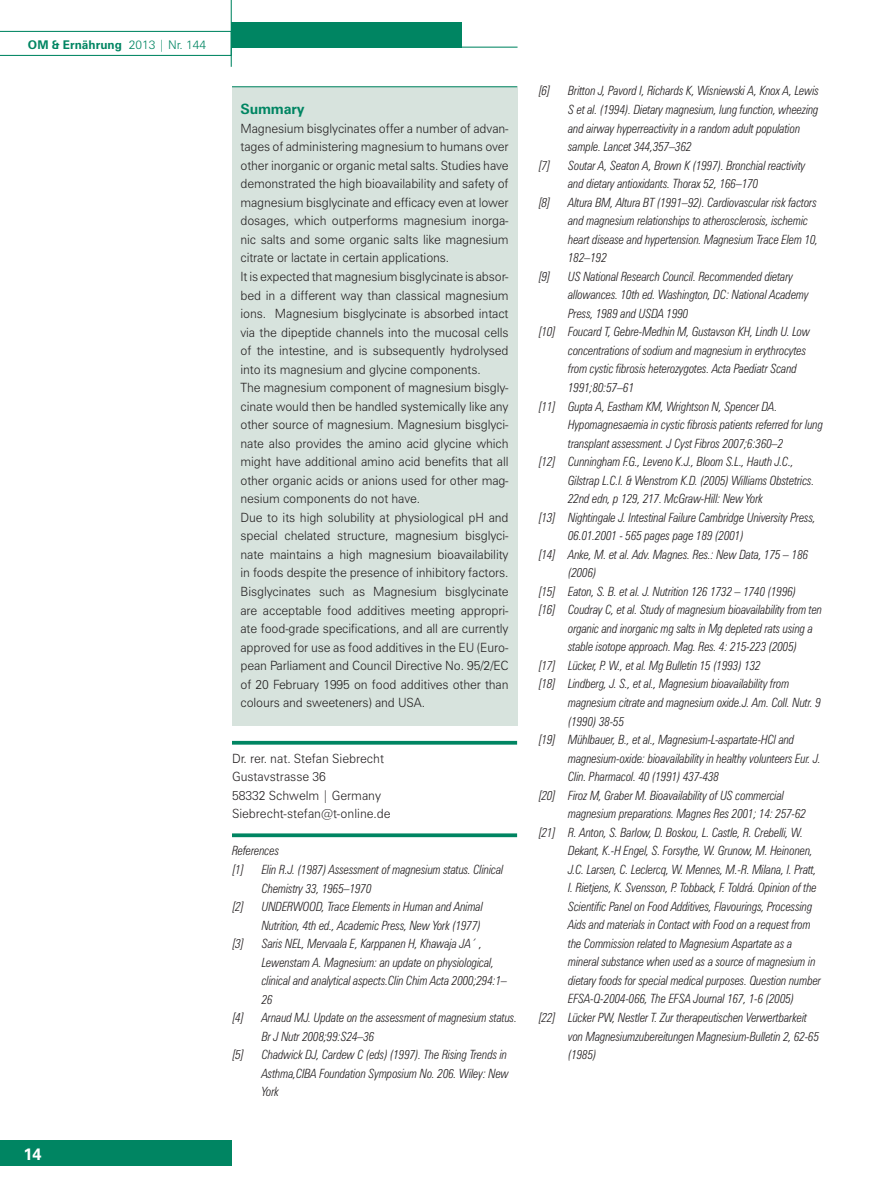
<style>
.page{position:relative;width:893px;height:1190px;background:#fff}
.page>*{position:absolute;margin:0;border:0;box-sizing:border-box;transform-origin:0 0}
.t1{font:700 16.5px "Zurich BT";color:#fff}
.t2{font:700 14.25px "Zurich BT";letter-spacing:-.01em;color:#008562}
.t3{font:italic 300 condensed 12.75px/18.6px "Zurich BT";letter-spacing:-.01em;color:#231f20;scale:.95 1}
.t4{font:300 12.75px/18.6px "Zurich BT";letter-spacing:-.01em;color:#231f20;scale:.95 1}
.t5{font:italic 300 condensed 12.75px "Univers";color:#231f20;scale:.95 1}
.t6{font:700 12px "Zurich BT";color:#008562}
.s1{font-weight:300}
.s2{font-family:"Univers"}
</style>
<div class="page">
<svg style="left:0;top:31px;width:231px;height:25px"></svg>
<div style="left:231px;top:22px;width:230px;height:26px;background:#008562"></div>
<hr style="left:231px;top:0;width:1px;height:67px;background:#008562">
<hr style="left:459px;top:47px;width:58px;height:1px;background:#008562">
<div style="left:0;top:1140px;width:232px;height:26px;background:#008562"></div>
<div style="left:232px;top:87px;width:285px;height:639px;background:#d7e3dd"></div>
<hr style="left:232px;top:86px;width:285px;height:1px;background:#008562">
<hr style="left:232px;top:741px;width:285px;height:3px;background:#008562">
<svg style="left:232px;top:833px;width:285px;height:4px"></svg>
<p class="t6" style="left:28px;top:40px;width:180px">OM &amp; Ernährung <span class="s1">2013 | Nr. 144</span></p>
<p class="t1" style="left:23px;top:1148px;width:20px">14</p>
<p class="t2" style="left:240px;top:104px;width:66px">Summary</p>
<p class="t4" style="left:240px;top:120px;width:284px">Magnesium bisglycinates offer a number of advan&shy;tages of administering magnesium to humans over other inorganic or organic metal salts. Studies have demonstrated the high bioavailability and safety of magnesium bisglycinate and efficacy even at lower dosages, which outperforms magnesium inorga&shy;nic salts and some organic salts like magnesium citrate or lactate in certain applications.<br>It is expected that magnesium bisglycinate is absor&shy;bed in a different way than classical magnesium ions. Magnesium bisglycinate is absorbed intact via the dipeptide channels into the mucosal cells of the intestine, and is subsequently hydrolysed into its magnesium and glycine components.<br>The magnesium component of magnesium bisgly&shy;cinate would then be handled systemically like any other source of magnesium. Magnesium bisglyci&shy;nate also provides the amino acid glycine which might have additional amino acid benefits that all other organic acids or anions used for other mag&shy;nesium components do not have.<br>Due to its high solubility at physiological pH and special chelated structure, magnesium bisglyci&shy;nate maintains a high magnesium bioavailability in foods despite the presence of inhibitory factors.<br>Bisglycinates such as Magnesium bisglycinate are acceptable food additives meeting appropri&shy;ate food-grade specifications, and all are currently approved for use as food additives in the EU (Euro&shy;pean Parliament and Council Directive No. 95/2/EC of 20 February 1995 on food additives other than colours and sweeteners) and USA.</p>
<p class="t4" style="left:232px;top:750px;width:168px">Dr. rer. nat. Stefan Siebrecht<br>Gustavstrasse 36<br>58332 Schwelm | Germany<br>Siebrecht-stefan@t-online.de</p>
<p class="t3" style="left:232px;top:843px;width:51px">References</p>
<p class="t5" style="left:232px;top:865px;width:13px">[1]</p>
<p class="t3" style="left:262px;top:861px;width:256px">Elin R.J. (1987) Assessment of magnesium status. Clinical<br>Chemistry 33, 1965–1970</p>
<p class="t5" style="left:232px;top:902px;width:13px">[2]</p>
<p class="t3" style="left:262px;top:899px;width:234px">UNDERWOOD, Trace Elements in Human and Animal<br>Nutrition, 4th ed., Academic Press, New York (1977)</p>
<p class="t5" style="left:232px;top:939px;width:13px">[3]</p>
<p class="t3" style="left:262px;top:936px;width:260px">Saris NEL, Mervaala E, Karppanen H, Khawaja JA´ , Lewenstam A. Magnesium: an update on physiological, clinical and analytical aspects.Clin Chim Acta 2000;294:1– 26</p>
<p class="t5" style="left:232px;top:1013px;width:13px">[4]</p>
<p class="t3" style="left:262px;top:1010px;width:270px">Arnaud MJ. Update on the assessment of magnesium status.<br>Br J Nutr 2008;99:S24–36</p>
<p class="t5" style="left:232px;top:1050px;width:13px">[5]</p>
<p class="t3" style="left:262px;top:1047px;width:261px">Chadwick DJ, Cardew C (eds) (1997). The Rising Trends in<br>Asthma,CIBA Foundation Symposium No. 206. Wiley: New<br>York</p>
<p class="t5" style="left:538px;top:86px;width:13px">[6]</p>
<p class="t3" style="left:568px;top:83px;width:265px">Britton J, Pavord I, Richards K, Wisniewski A, Knox A, Lewis S et al. (1994). Dietary magnesium, lung function, wheezing and airway hyperreactivity in a random adult population sample. Lancet 344,357–362</p>
<p class="t5" style="left:538px;top:160px;width:13px">[7]</p>
<p class="t3" style="left:568px;top:157px;width:251px">Soutar A, Seaton A, Brown K (1997). Bronchial reactivity and dietary antioxidants. Thorax 52, 166–170</p>
<p class="t5" style="left:538px;top:197px;width:13px">[8]</p>
<p class="t3" style="left:568px;top:194px;width:265px">Altura BM, Altura BT (1991–92). Cardiovascular risk factors and magnesium relationships to atherosclerosis, ischemic heart disease and hypertension. Magnesium Trace Elem 10, 182–192</p>
<p class="t5" style="left:538px;top:272px;width:13px">[9]</p>
<p class="t3" style="left:568px;top:268px;width:238px">US National Research Council. Recommended dietary</p>
<p class="t3" style="left:568px;top:287px;width:255px">allowances. 10th ed. Washington, DC: National Academy</p>
<p class="t3" style="left:568px;top:305px;width:128px">Press, 1989 and USDA 1990</p>
<p class="t3" style="left:538px;top:324px;width:287px"><span class="s2">[10]</span> Foucard T, Gebre-Medhin M, Gustavson KH, Lindh U. Low</p>
<p class="t3" style="left:568px;top:342px;width:252px">concentrations of sodium and magnesium in erythrocytes</p>
<p class="t3" style="left:568px;top:361px;width:242px">from cystic fibrosis heterozygotes. Acta Paediatr Scand</p>
<p class="t3" style="left:568px;top:380px;width:71px">1991;80:57–61</p>
<p class="t3" style="left:538px;top:398px;width:253px"><span class="s2">[11]</span> Gupta A, Eastham KM, Wrightson N, Spencer DA.</p>
<p class="t3" style="left:568px;top:417px;width:270px">Hypomagnesaemia in cystic fibrosis patients referred for lung</p>
<p class="t3" style="left:568px;top:435px;width:228px">transplant assessment. J Cyst Fibros 2007;6:360–2</p>
<p class="t3" style="left:538px;top:454px;width:270px"><span class="s2">[12]</span> Cunningham F.G., Leveno K.J., Bloom S.L., Hauth J.C.,</p>
<p class="t3" style="left:568px;top:472px;width:261px">Gilstrap L.C.I. &amp; Wenstrom K.D. (2005) Williams Obstetrics.</p>
<p class="t3" style="left:568px;top:491px;width:207px">22nd edn, p 129, 217. McGraw-Hill: New York</p>
<p class="t3" style="left:538px;top:509px;width:293px"><span class="s2">[13]</span> Nightingale J. Intestinal Failure Cambridge University Press,</p>
<p class="t3" style="left:568px;top:528px;width:186px">06.01.2001 - 565 pages page 189 (2001)</p>
<p class="t3" style="left:538px;top:546px;width:285px"><span class="s2">[14]</span> Anke, M. et al. Adv. Magnes. Res.: New Data, 175 – 186</p>
<p class="t3" style="left:568px;top:565px;width:31px">(2006)</p>
<p class="t3" style="left:538px;top:583px;width:273px"><span class="s2">[15]</span> Eaton, S. B. et al. J. Nutrition 126 1732 – 1740 (1996)</p>
<p class="t3" style="left:538px;top:602px;width:300px"><span class="s2">[16]</span> Coudray C, et al. Study of magnesium bioavailability from ten</p>
<p class="t3" style="left:568px;top:620px;width:259px">organic and inorganic mg salts in Mg depleted rats using a</p>
<p class="t3" style="left:568px;top:639px;width:242px">stable isotope approach. Mag. Res. 4: 215-223 (2005)</p>
<p class="t3" style="left:538px;top:657px;width:235px"><span class="s2">[17]</span> Lücker, P. W., et al. Mg Bulletin 15 (1993) 132</p>
<p class="t3" style="left:538px;top:676px;width:266px"><span class="s2">[18]</span> Lindberg, J. S., et al., Magnesium bioavailability from</p>
<p class="t3" style="left:568px;top:694px;width:267px">magnesium citrate and magnesium oxide.J. Am. Coll. Nutr. 9</p>
<p class="t3" style="left:568px;top:713px;width:60px">(1990) 38-55</p>
<p class="t3" style="left:538px;top:732px;width:271px"><span class="s2">[19]</span> Mühlbauer, B., et al., Magnesium-L-aspartate-HCl and</p>
<p class="t3" style="left:568px;top:750px;width:267px">magnesium-oxide: bioavailability in healthy volunteers Eur. J.</p>
<p class="t3" style="left:568px;top:769px;width:160px">Clin. Pharmacol. 40 (1991) 437-438</p>
<p class="t3" style="left:538px;top:787px;width:260px"><span class="s2">[20]</span> Firoz M, Graber M. Bioavailability of US commercial</p>
<p class="t3" style="left:568px;top:806px;width:252px">magnesium preparations. Magnes Res 2001; 14: 257-62</p>
<p class="t3" style="left:538px;top:824px;width:280px"><span class="s2">[21]</span> R. Anton, S. Barlow, D. Boskou, L. Castle, R. Crebelli, W.</p>
<p class="t3" style="left:568px;top:843px;width:259px">Dekant, K.-H Engel, S. Forsythe, W. Grunow, M. Heinonen,</p>
<p class="t3" style="left:568px;top:861px;width:263px">J.C. Larsen, C. Leclercq, W. Mennes, M.-R. Milana, I. Pratt,</p>
<p class="t3" style="left:568px;top:880px;width:263px">I. Rietjens, K. Svensson, P. Tobback, F. Toldrá. Opinion of the</p>
<p class="t3" style="left:568px;top:898px;width:258px">Scientific Panel on Food Additives, Flavourings, Processing</p>
<p class="t3" style="left:568px;top:917px;width:257px">Aids and materials in Contact with Food on a request from</p>
<p class="t3" style="left:568px;top:935px;width:237px">the Commission related to Magnesium Aspartate as a</p>
<p class="t3" style="left:568px;top:954px;width:262px">mineral substance when used as a source of magnesium in</p>
<p class="t3" style="left:568px;top:972px;width:268px">dietary foods for special medical purposes. Question number</p>
<p class="t3" style="left:568px;top:991px;width:239px">EFSA-Q-2004-066, The EFSA Journal 167, 1-6 (2005)</p>
<p class="t3" style="left:538px;top:1009px;width:284px"><span class="s2">[22]</span> Lücker PW, Nestler T. Zur therapeutischen Verwertbarkeit</p>
<p class="t3" style="left:568px;top:1028px;width:266px">von Magnesiumzubereitungen Magnesium-Bulletin 2, 62-65</p>
<p class="t3" style="left:568px;top:1046px;width:31px">(1985)</p>
</div>
